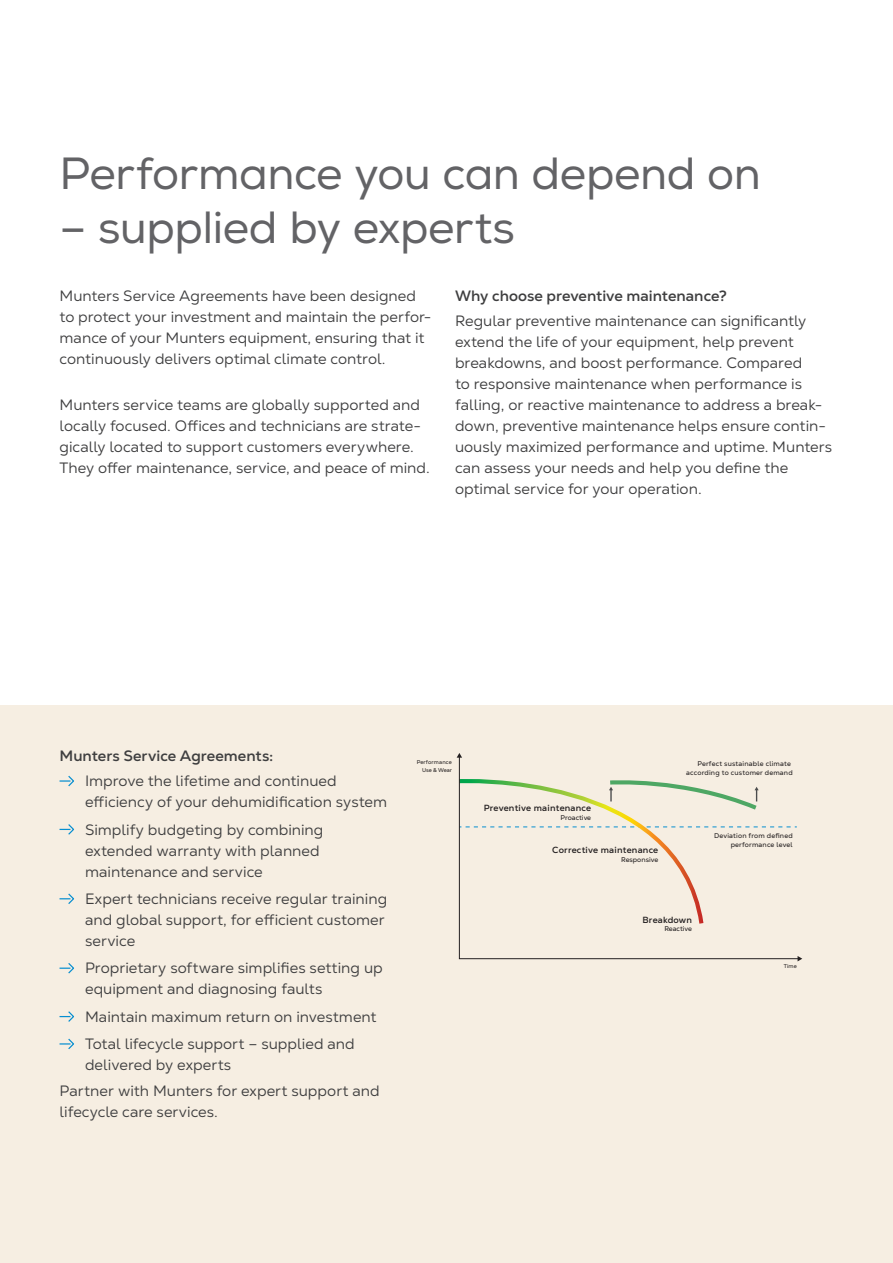
<style>
.page{position:relative;width:893px;height:1263px;background:#fff}
.page>*{position:absolute;margin:0;border:0;box-sizing:border-box;transform-origin:0 0}
.Headline{font:45px "Nexa";letter-spacing:-.01em;color:#636366}
.Body_copy{font:15px/21px "Nexa Text";color:#3e3e3f}
.Bullit_list2{font:15px/21px "Nexa Text";color:#3e3e3f}
.Sub_heading{font:700 15px "Nexa Text";color:#3e3e3f}
.t1{font:700 8.85px "Nexa Text";letter-spacing:.025em;color:#231f20}
.t2{font:6.9px/8.9px "Nexa Text";letter-spacing:.025em;color:#231f20;text-align:right}
.t3{font:6.9px "Nexa Text";color:#231f20}
.t4{font:5.55px/7.5px "Nexa Text";letter-spacing:.02em;color:#231f20;text-align:right}
</style>
<div class="page">
<div style="left:0;top:705px;width:893px;height:558px;background:#f6eee2"></div>
<svg style="left:59px;top:775px;width:15px;height:12px"></svg>
<svg style="left:59px;top:824px;width:15px;height:11px"></svg>
<svg style="left:59px;top:893px;width:15px;height:11px"></svg>
<svg style="left:59px;top:963px;width:15px;height:11px"></svg>
<svg style="left:59px;top:1011px;width:15px;height:11px"></svg>
<svg style="left:59px;top:1038px;width:15px;height:12px"></svg>
<svg style="left:459px;top:758px;width:339px;height:201px"></svg>
<svg style="left:457px;top:753px;width:5px;height:5px"></svg>
<svg style="left:798px;top:956px;width:4px;height:5px"></svg>
<svg style="left:458px;top:771px;width:339px;height:157px"></svg>
<p class="Headline" style="left:60px;top:146px;width:703px">Performance you can depend on</p>
<p class="Headline" style="left:60px;top:200px;width:457px">– supplied by experts</p>
<p class="Body_copy" style="left:60px;top:285px;width:373px">Munters Service Agreements have been designed to protect your investment and maintain the perfor&shy;mance of your Munters equipment, ensuring that it continuously delivers optimal climate control.</p>
<p class="Body_copy" style="left:60px;top:394px;width:372px">Munters service teams are globally supported and locally focused. Offices and technicians are strate&shy;gically located to support customers everywhere.<br>They offer maintenance, service, and peace of mind.</p>
<p class="Sub_heading" style="left:455px;top:286px;width:273px">Why choose preventive maintenance?</p>
<p class="Body_copy" style="left:455px;top:310px;width:379px">Regular preventive maintenance can significantly extend the life of your equipment, help prevent breakdowns, and boost performance. Compared<br>to responsive maintenance when performance is falling, or reactive maintenance to address a break&shy;down, preventive maintenance helps ensure contin&shy;uously maximized performance and uptime. Munters can assess your needs and help you define the optimal service for your operation.</p>
<p class="Sub_heading" style="left:60px;top:746px;width:215px">Munters Service Agreements:</p>
<p class="Bullit_list2" style="left:85px;top:770px;width:304px">Improve the lifetime and continued efficiency of your dehumidification system</p>
<p class="Bullit_list2" style="left:85px;top:819px;width:240px">Simplify budgeting by combining extended warranty with planned maintenance and service</p>
<p class="Bullit_list2" style="left:85px;top:888px;width:304px">Expert technicians receive regular training and global support, for efficient customer service</p>
<p class="Bullit_list2" style="left:85px;top:958px;width:299px">Proprietary software simplifies setting up equipment and diagnosing faults</p>
<p class="Bullit_list2" style="left:85px;top:1006px;width:293px">Maintain maximum return on investment</p>
<p class="Bullit_list2" style="left:85px;top:1033px;width:271px">Total lifecycle support – supplied and delivered by experts</p>
<p class="Body_copy" style="left:60px;top:1080px;width:322px">Partner with Munters for expert support and lifecycle care services.</p>
<p class="t4" style="left:417px;top:758px;width:37px">Performance<br>Use &amp; Wear</p>
<p class="t2" style="left:686px;top:759px;width:108px">Perfect sustainable climate according to customer demand</p>
<p class="t1" style="left:484px;top:802px;width:109px">Preventive maintenance</p>
<p class="t3" style="left:561px;top:813px;width:32px">Proactive</p>
<p class="t1" style="left:552px;top:844px;width:107px">Corrective maintenance</p>
<p class="t3" style="left:621px;top:855px;width:38px">Responsive</p>
<p class="t1" style="left:642px;top:914px;width:51px">Breakdown</p>
<p class="t3" style="left:664px;top:925px;width:29px">Reactive</p>
<p class="t2" style="left:714px;top:831px;width:80px">Deviation from defined performance level</p>
<p class="t4" style="left:784px;top:962px;width:15px">Time</p>
</div>
